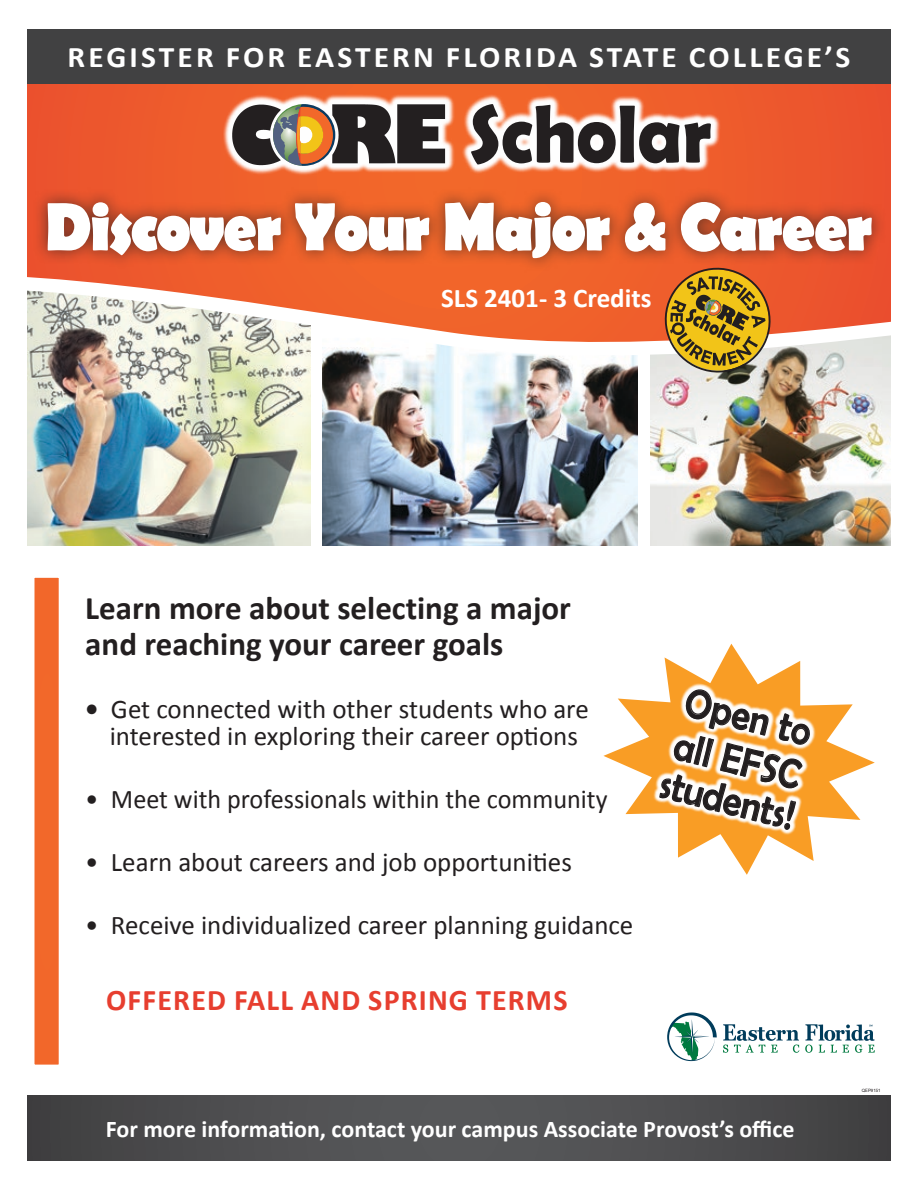
<style>
.page{position:relative;width:918px;height:1188px;background:#fff}
.page>*{position:absolute;margin:0;border:0;box-sizing:border-box;transform-origin:0 0}
.t1{font:700 69px "Berlin Sans FB";letter-spacing:-.03em;color:#fff;scale:.92 1}
.t2{font:40.65px/44.7px "Berlin Sans FB";color:#231f20;scale:.9 1}
.t3{font:700 33px/36px "Calibri";color:#231f20}
.t4{font:700 30px "Calibri";letter-spacing:.1em;color:#fff;scale:1.05 1}
.t5{font:700 30px "Calibri";letter-spacing:.04em;color:#e73e2f}
.t6{font:27px/27px "Calibri";color:#231f20;text-align:center}
.t7{font:700 27px "Calibri";color:#fff}
.t8{font:700 24px "Calibri";color:#fff}
.t9{font:4.5px "Helvetica Neue CE";color:#231f20}
.s1{font-weight:700}
</style>
<div class="page">
<svg style="left:28px;top:1095px;width:862px;height:66px;background:#4d4d4f"></svg>
<img style="left:27px;top:383px;width:283px;height:163px">
<img style="left:323px;top:383px;width:315px;height:163px">
<img style="left:650px;top:383px;width:241px;height:163px">
<svg style="left:27px;top:29px;width:864px;height:354px;background:#e48969"></svg>
<div style="left:28px;top:571px;width:37px;height:500px;background:#f2682a"></div>
<div style="left:21px;top:564px;width:51px;height:514px;border:14px solid #fff"></div>
<div style="left:0;top:0;width:26px;height:1166px;background:#fff"></div>
<div style="left:27px;top:29px;width:863px;height:55px;background:#414142"></div>
<div style="left:32px;top:187px;width:855px;height:86px;background:#231f20;opacity:.65"></div>
<svg style="left:222px;top:94px;width:499px;height:82px;background:#f4916a"></svg>
<svg style="left:232px;top:104px;width:213px;height:62px"></svg>
<svg style="left:471px;top:104px;width:240px;height:61px"></svg>
<svg style="left:723px;top:1024px;width:76px;height:29px"></svg>
<svg style="left:667px;top:1012px;width:50px;height:49px"></svg>
<svg style="left:805px;top:1024px;width:70px;height:29px"></svg>
<svg style="left:657px;top:260px;width:121px;height:120px;background:#bd893d"></svg>
<svg style="left:603px;top:644px;width:272px;height:231px"></svg>
<svg style="left:650px;top:678px;width:175px;height:178px"></svg>
<p class="t4" style="left:68px;top:38px;width:747px">REGISTER FOR EASTERN FLORIDA STATE COLLEGE’S</p>
<h1 class="t1" style="left:45px;top:188px;width:901px">Discover Your Major &amp; Career</h1>
<p class="t7" style="left:441px;top:281px;width:212px">SLS 2401- 3 Credits</p>
<p class="t3" style="left:85px;top:590px;width:487px">Learn more about selecting a major and reaching your career goals</p>
<p class="t6" style="left:85px;top:695px;width:505px"><span class="s1">•</span> Get connected with other students who are interested in exploring their career options</p>
<p class="t6" style="left:85px;top:785px;width:524px">• Meet with professionals within the community</p>
<p class="t6" style="left:85px;top:848px;width:488px">• Learn about careers and job opportunities</p>
<p class="t6" style="left:85px;top:911px;width:550px">• Receive individualized career planning guidance</p>
<p class="t5" style="left:106px;top:981px;width:463px">OFFERED FALL AND SPRING TERMS</p>
<h2 class="t2" style="left:691px;top:679px;width:144px;rotate:14deg">Open to all EFSC</h2>
<h2 class="t2" style="left:667px;top:761px;width:153px;rotate:14deg">students!</h2>
<p class="t8" style="left:106px;top:1114px;width:690px">For more information, contact your campus Associate Provost’s office</p>
<p class="t9" style="left:862px;top:1088px;width:20px">QEP9151</p>
</div>
